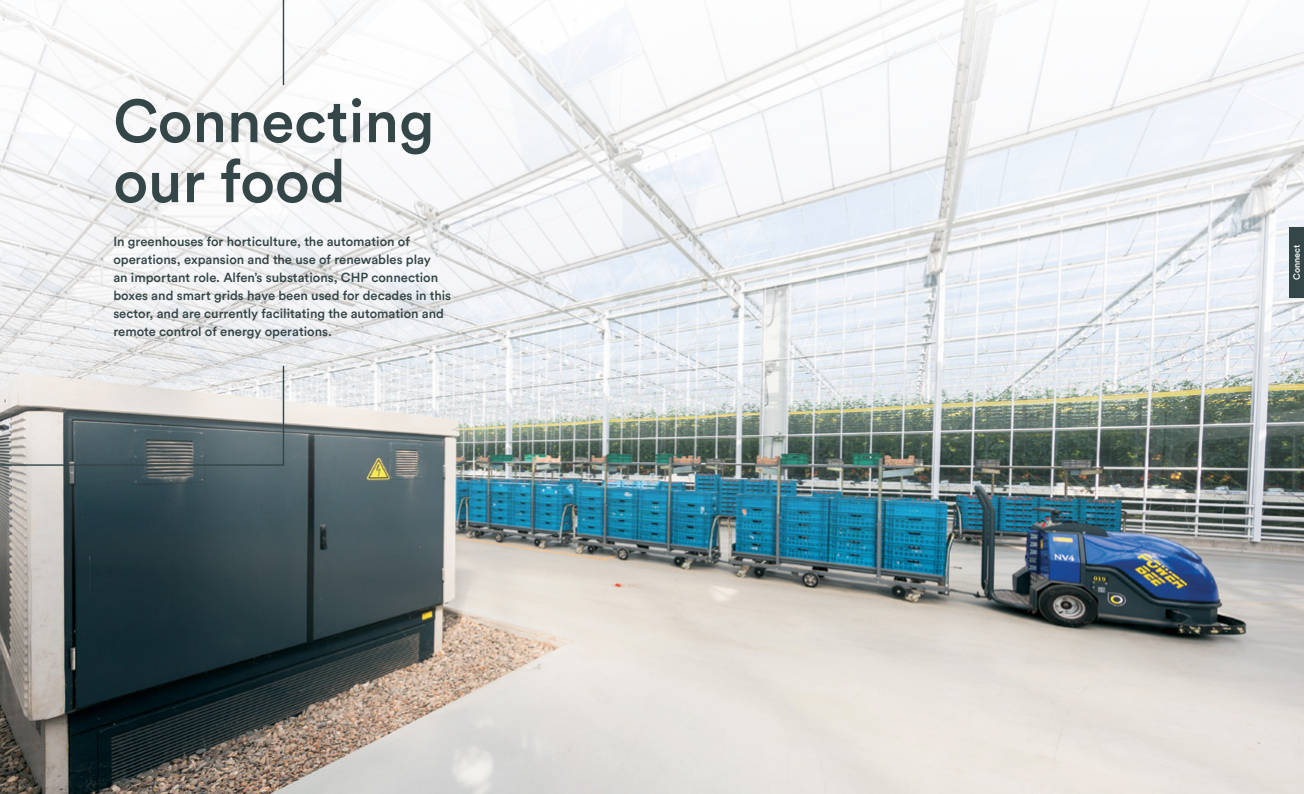
<style>
.page{position:relative;width:1304px;height:794px;background:#fff}
.page>*{position:absolute;margin:0;border:0;box-sizing:border-box;transform-origin:0 0}
.t1{font:500 60px/60px "Circular Std";color:#354648}
.t2{font:500 13px/18px "Circular Std";color:#354648}
.t3{font:500 9px "Circular";color:#fff}
</style>
<div class="page">
<img style="left:0;top:0;width:1304px;height:794px">
<div style="left:1290px;top:227px;width:14px;height:71px;background:#354648"></div>
<hr style="left:283px;top:366px;width:1px;height:99px;background:#354648">
<hr style="left:283px;top:0;width:1px;height:85px;background:#354648">
<hr style="left:0;top:464px;width:284px;height:2px;background:#354648">
<h1 class="t1" style="left:113px;top:90px;width:322px">Connecting our food</h1>
<p class="t2" style="left:113px;top:232px;width:339px">In greenhouses for horticulture, the automation of operations, expansion and the use of renewables play<br>an important role. Alfen’s substations, CHP connection boxes and smart grids have been used for decades in this sector, and are currently facilitating the automation and remote control of energy operations.</p>
<p class="t3" style="left:1291px;top:280px;width:37px;rotate:-90deg">Connect</p>
</div>
